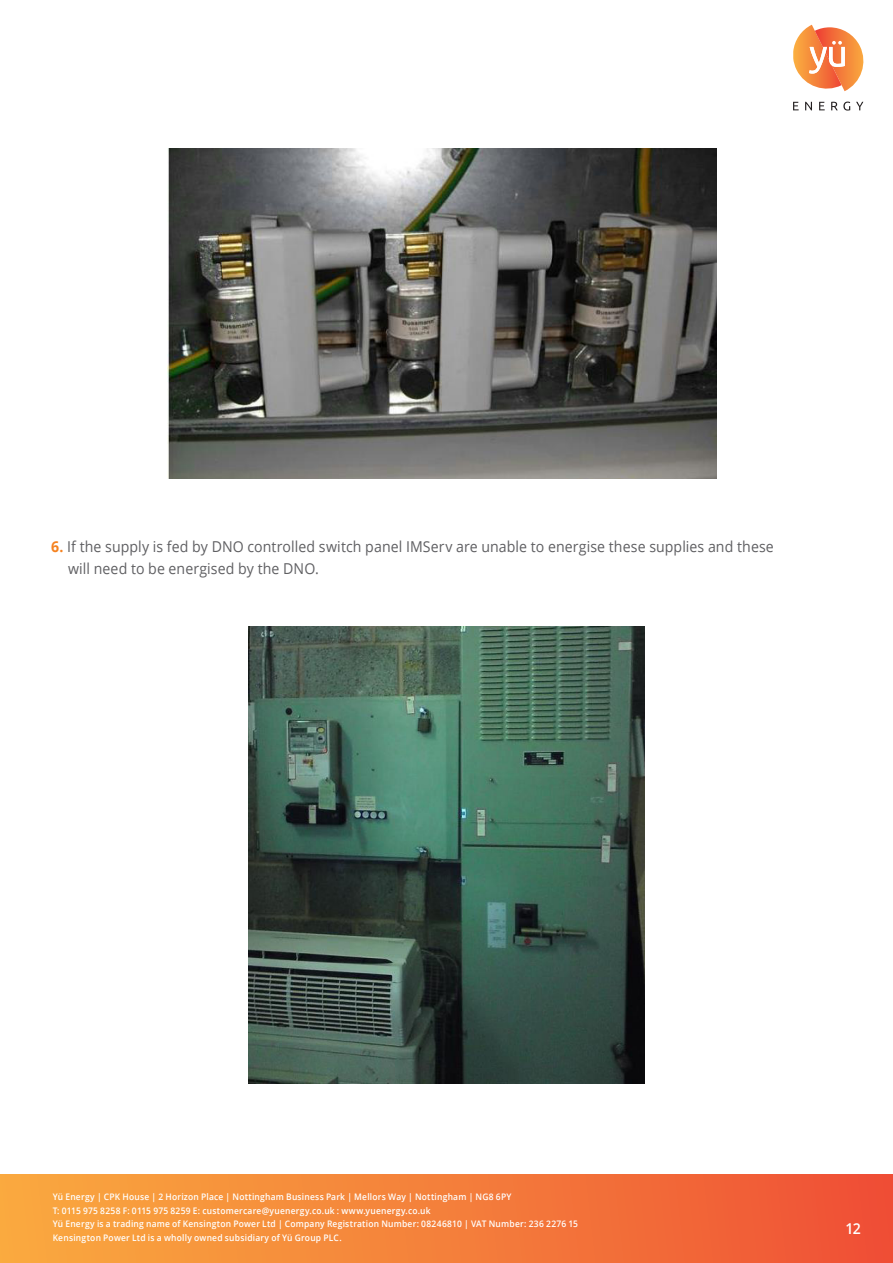
<style>
.page{position:relative;width:893px;height:1263px;background:#fff}
.page>*{position:absolute;margin:0;border:0;box-sizing:border-box;transform-origin:0 0}
.t1{font:15px/22.5px "Open Sans";letter-spacing:.005em;color:#5f5f62;scale:.94 1}
.Paragraph_Style_1{font:600 15px "Open Sans";color:#fff;scale:.94 1}
.t2{font:600 9px "Open Sans";letter-spacing:.025em;color:#fff;scale:.94 1}
.s1{font-weight:700;color:#f58220}
</style>
<div class="page">
<div style="left:0;top:1174px;width:893px;height:89px;background:linear-gradient(to right,#faab3f,#ef5036)"></div>
<svg style="left:793px;top:25px;width:71px;height:67px"></svg>
<svg style="left:793px;top:102px;width:6px;height:8px"></svg>
<svg style="left:805px;top:102px;width:7px;height:8px"></svg>
<svg style="left:819px;top:102px;width:6px;height:8px"></svg>
<svg style="left:831px;top:102px;width:19px;height:9px"></svg>
<svg style="left:856px;top:102px;width:7px;height:8px"></svg>
<img style="left:168px;top:149px;width:548px;height:330px">
<img style="left:248px;top:626px;width:397px;height:457px">
<p class="t1" style="left:68px;top:535px;width:752px;text-indent:-17px"><span class="s1">6.</span> If the supply is fed by DNO controlled switch panel IMServ are unable to energise these supplies and these will need to be energised by the DNO.</p>
<p class="t2" style="left:53px;top:1191px;width:489px">Yü Energy | CPK House | 2 Horizon Place | Nottingham Business Park | Mellors Way | Nottingham | NG8 6PY</p>
<p class="t2" style="left:53px;top:1204px;width:404px">T: 0115 975 8258 F: 0115 975 8259 E: customercare@yuenergy.co.uk : www.yuenergy.co.uk</p>
<p class="t2" style="left:53px;top:1218px;width:560px">Yü Energy is a trading name of Kensington Power Ltd | Company Registration Number: 08246810 | VAT Number: 236 2276 15</p>
<p class="t2" style="left:53px;top:1231px;width:309px">Kensington Power Ltd is a wholly owned subsidiary of Yü Group PLC.</p>
<p class="Paragraph_Style_1" style="left:845px;top:1218px;width:18px">12</p>
</div>
